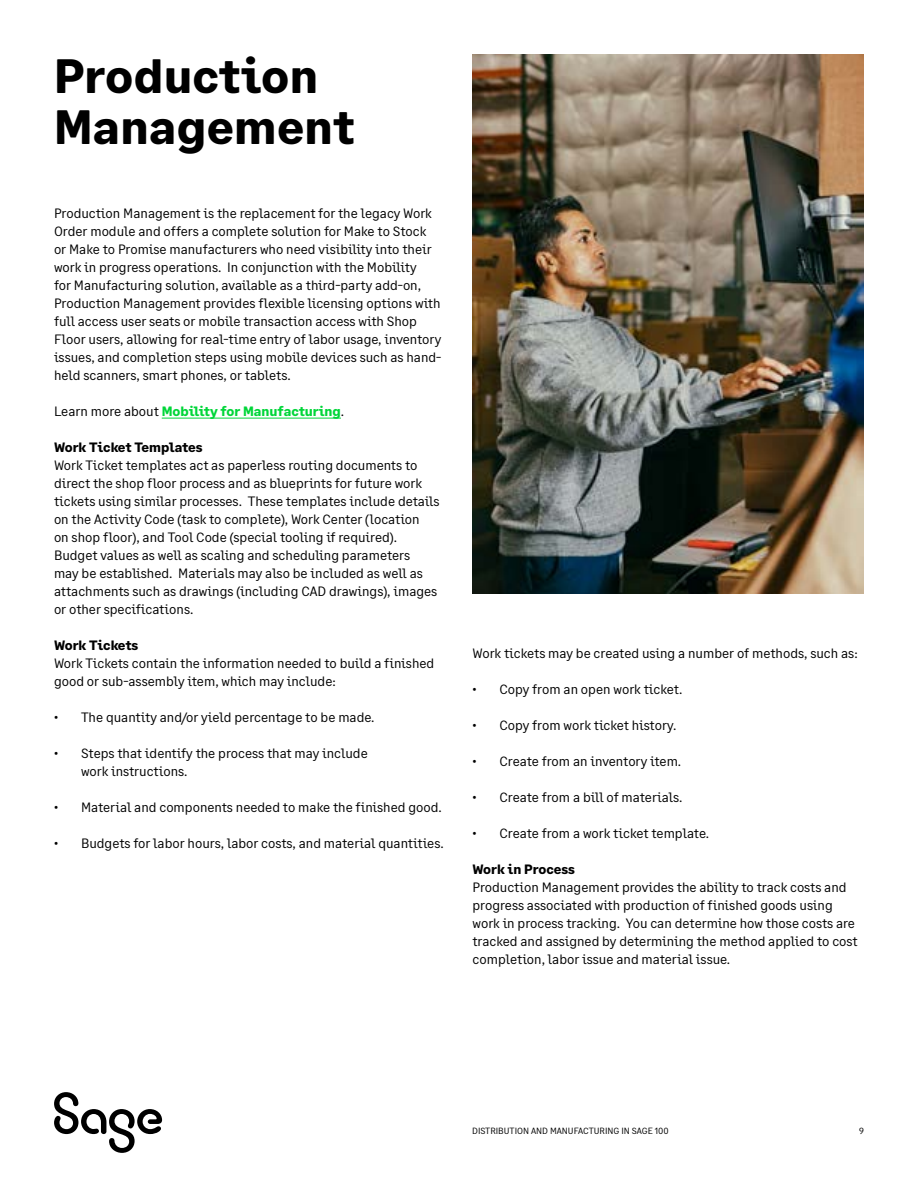
<style>
.page{position:relative;width:918px;height:1188px;background:#fff}
.page>*{position:absolute;margin:0;border:0;box-sizing:border-box;transform-origin:0 0}
.t1{font:700 48px/51px "Sage Text";letter-spacing:.005em;color:#000}
.t2{font:13.5px/18px "Sage Text";color:#000}
.t3{font:700 13.5px "Sage Text";letter-spacing:-.005em;color:#000}
.t4{font:700 13.5px "Sage Text";color:#00d639}
.t5{font:9px "Sage Text";color:#000}
.s1{font-weight:400;color:#000}
</style>
<div class="page">
<hr style="left:162px;top:418px;width:179px;height:1px;background:#00d639">
<img style="left:472px;top:54px;width:392px;height:540px">
<svg style="left:54px;top:1092px;width:108px;height:61px"></svg>
<h1 class="t1" style="left:54px;top:51px;width:302px">Production<br>Management</h1>
<p class="t2" style="left:54px;top:205px;width:389px">Production Management is the replacement for the legacy Work Order module and offers a complete solution for Make to Stock or Make to Promise manufacturers who need visibility into their work in progress operations. In conjunction with the Mobility<br>for Manufacturing solution, available as a third-party add-on, Production Management provides flexible licensing options with full access user seats or mobile transaction access with Shop Floor users, allowing for real-time entry of labor usage, inventory issues, and completion steps using mobile devices such as hand&shy;held scanners, smart phones, or tablets.</p>
<p class="t4" style="left:54px;top:403px;width:292px"><span class="s1">Learn more about</span> Mobility for Manufacturing<span class="s1">.</span></p>
<p class="t3" style="left:54px;top:439px;width:150px">Work Ticket Templates</p>
<p class="t2" style="left:54px;top:457px;width:387px">Work Ticket templates act as paperless routing documents to direct the shop floor process and as blueprints for future work tickets using similar processes. These templates include details on the Activity Code (task to complete), Work Center (location<br>on shop floor), and Tool Code (special tooling if required).<br>Budget values as well as scaling and scheduling parameters<br>may be established. Materials may also be included as well as attachments such as drawings (including CAD drawings), images or other specifications.</p>
<p class="t3" style="left:54px;top:637px;width:86px">Work Tickets</p>
<p class="t2" style="left:54px;top:655px;width:382px">Work Tickets contain the information needed to build a finished good or sub-assembly item, which may include:</p>
<p class="t2" style="left:54px;top:709px;width:322px">• The quantity and/or yield percentage to be made.</p>
<p class="t2" style="left:81px;top:745px;width:288px;text-indent:-27px">• Steps that identify the process that may include work instructions.</p>
<p class="t2" style="left:54px;top:799px;width:389px">• Material and components needed to make the finished good.</p>
<p class="t2" style="left:54px;top:835px;width:391px">• Budgets for labor hours, labor costs, and material quantities.</p>
<p class="t2" style="left:472px;top:645px;width:387px">Work tickets may be created using a number of methods, such as:</p>
<p class="t2" style="left:472px;top:681px;width:211px">• Copy from an open work ticket.</p>
<p class="t2" style="left:472px;top:717px;width:205px">• Copy from work ticket history.</p>
<p class="t2" style="left:472px;top:753px;width:210px">• Create from an inventory item.</p>
<p class="t2" style="left:472px;top:789px;width:212px">• Create from a bill of materials.</p>
<p class="t2" style="left:472px;top:825px;width:238px">• Create from a work ticket template.</p>
<p class="t3" style="left:472px;top:861px;width:104px">Work in Process</p>
<p class="t2" style="left:472px;top:879px;width:387px">Production Management provides the ability to track costs and progress associated with production of finished goods using work in process tracking. You can determine how those costs are tracked and assigned by determining the method applied to cost completion, labor issue and material issue.</p>
<p class="t5" style="left:472px;top:1125px;width:198px">DISTRIBUTION AND MANUFACTURING IN SAGE 100</p>
<p class="t5" style="left:859px;top:1125px;width:6px">9</p>
</div>
